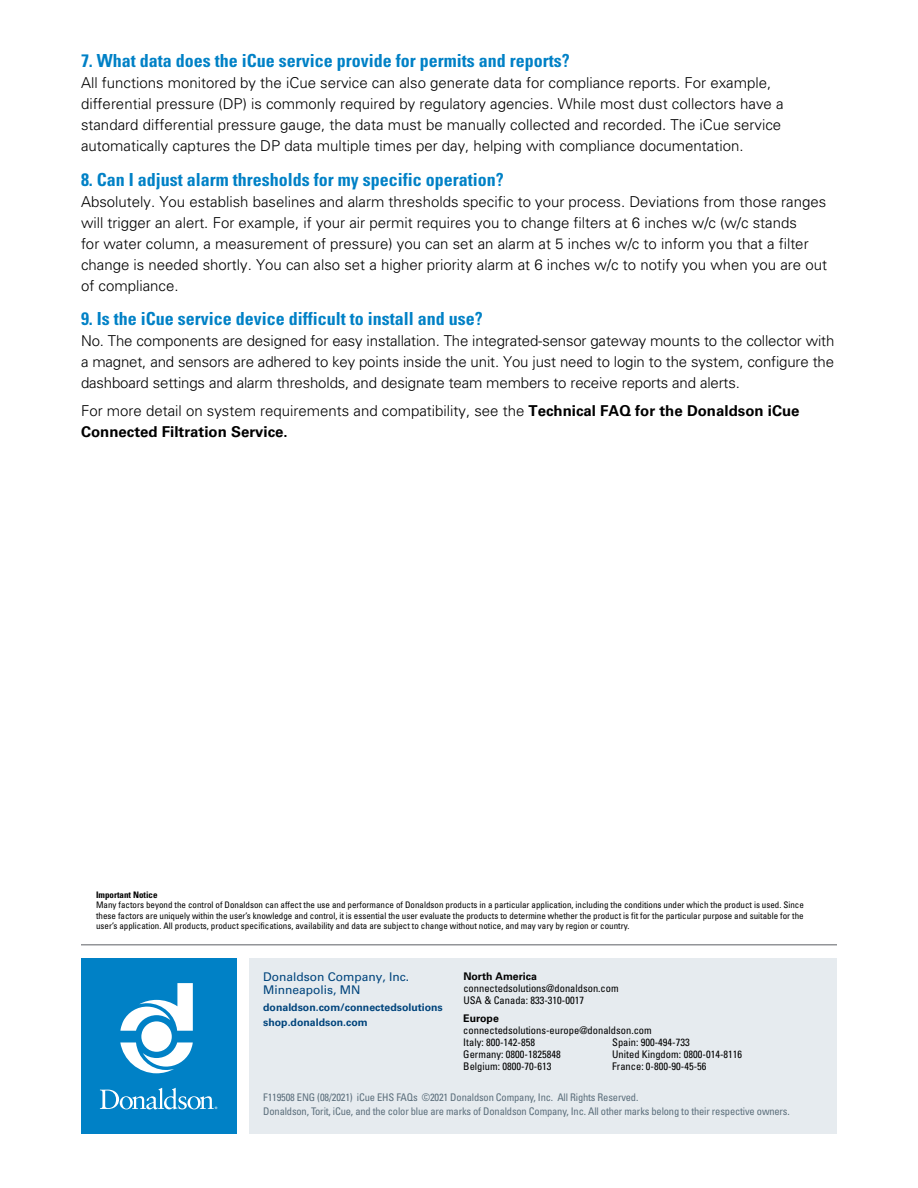
<style>
.page{position:relative;width:918px;height:1188px;background:#fff}
.page>*{position:absolute;margin:0;border:0;box-sizing:border-box;transform-origin:0 0}
.t1{font:700 condensed 18px "Univers LT Std";color:#0081c6}
.t2{font:300 15px/21px "Univers LT Std";color:#000}
.t3{font:700 15px/21px "Univers LT Std";color:#000}
.t4{font:12px/13.5px "Univers LT Std";color:#00447c}
.t5{font:condensed 10.5px/12px "Univers LT Std";color:#000}
.t6{font:condensed 10.5px/13.5px "Univers LT Std";letter-spacing:-.015em;color:#5c6f7c}
.t7{font:700 10.5px/14.2px "Univers LT Std";color:#00447c}
.t8{font:700 10.5px "Univers LT Std";color:#000}
.t9{font:condensed 9px/10.5px "Univers LT Std";color:#000;text-align:justify}
.t10{font:700 condensed 9px "Univers LT Std";color:#000}
.s1{font-weight:300}
</style>
<div class="page">
<div style="left:250px;top:958px;width:587px;height:176px;background:#e6ebef"></div>
<div style="left:81px;top:958px;width:155px;height:176px;background:#0081c6"></div>
<svg style="left:100px;top:1088px;width:117px;height:21px"></svg>
<svg style="left:120px;top:983px;width:73px;height:90px"></svg>
<hr style="left:81px;top:944px;width:756px;height:2px;background:#939598">
<p class="t1" style="left:81px;top:50px;width:490px">7. What data does the iCue service provide for permits and reports?</p>
<p class="t2" style="left:81px;top:72px;width:704px">All functions monitored by the iCue service can also generate data for compliance reports. For example, differential pressure (DP) is commonly required by regulatory agencies. While most dust collectors have a standard differential pressure gauge, the data must be manually collected and recorded. The iCue service automatically captures the DP data multiple times per day, helping with compliance documentation.</p>
<p class="t1" style="left:81px;top:168px;width:424px">8. Can I adjust alarm thresholds for my specific operation?</p>
<p class="t2" style="left:81px;top:191px;width:748px">Absolutely. You establish baselines and alarm thresholds specific to your process. Deviations from those ranges will trigger an alert. For example, if your air permit requires you to change filters at 6 inches w/c (w/c stands<br>for water column, a measurement of pressure) you can set an alarm at 5 inches w/c to inform you that a filter change is needed shortly. You can also set a higher priority alarm at 6 inches w/c to notify you when you are out of compliance.</p>
<p class="t1" style="left:81px;top:308px;width:403px">9. Is the iCue service device difficult to install and use?</p>
<p class="t2" style="left:81px;top:330px;width:755px;text-align:justify">No. The components are designed for easy installation. The integrated-sensor gateway mounts to the collector with a magnet, and sensors are adhered to key points inside the unit. You just need to login to the system, configure the dashboard settings and alarm thresholds, and designate team members to receive reports and alerts.</p>
<p class="t3" style="left:81px;top:400px;width:720px"><span class="s1">For more detail on system requirements and compatibility, see the</span> Technical FAQ for the Donaldson iCue<br>Connected Filtration Service.</p>
<p class="t10" style="left:96px;top:889px;width:63px">Important Notice</p>
<p class="t9" style="left:96px;top:899px;width:709px">Many factors beyond the control of Donaldson can affect the use and performance of Donaldson products in a particular application, including the conditions under which the product is used. Since these factors are uniquely within the user’s knowledge and control, it is essential the user evaluate the products to determine whether the product is fit for the particular purpose and suitable for the user’s application. All products, product specifications, availability and data are subject to change without notice, and may vary by region or country.</p>
<p class="t4" style="left:263px;top:970px;width:148px">Donaldson Company, Inc.<br>Minneapolis, MN</p>
<p class="t7" style="left:263px;top:1001px;width:181px">donaldson.com/connectedsolutions shop.donaldson.com</p>
<p class="t8" style="left:463px;top:970px;width:75px">North America</p>
<p class="t5" style="left:463px;top:982px;width:157px">connectedsolutions@donaldson.com<br>USA &amp; Canada: 833-310-0017</p>
<p class="t8" style="left:463px;top:1012px;width:37px">Europe</p>
<p class="t5" style="left:463px;top:1024px;width:190px">connectedsolutions-europe@donaldson.com<br>Italy: 800-142-858<br>Germany: 0800-1825848<br>Belgium: 0800-70-613</p>
<p class="t5" style="left:612px;top:1036px;width:132px">Spain: 900-494-733<br>United Kingdom: 0800-014-8116<br>France: 0-800-90-45-56</p>
<p class="t6" style="left:263px;top:1090px;width:528px">F119508 ENG (08/2021) iCue EHS FAQs ©2021 Donaldson Company, Inc. All Rights Reserved.<br>Donaldson, Torit, iCue, and the color blue are marks of Donaldson Company, Inc. All other marks belong to their respective owners.</p>
</div>
